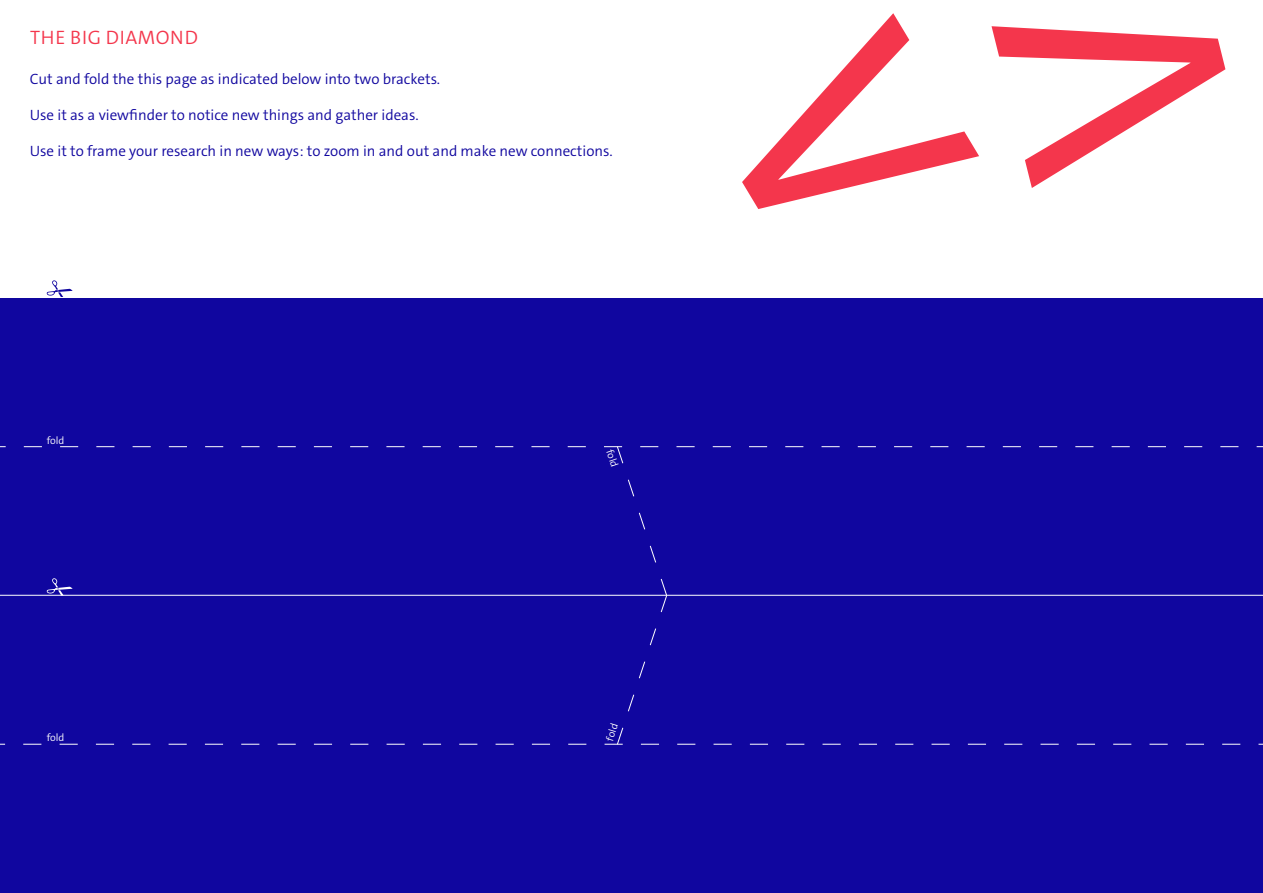
<style>
.page{position:relative;width:1263px;height:893px;background:#fff}
.page>*{position:absolute;margin:0;border:0;box-sizing:border-box;transform-origin:0 0}
.t1{font:300 19.5px "V&A The Sans C6 s";letter-spacing:.03em;color:#f4364c}
.t2{font:300 15px "V&A The Sans C6 s";color:#10069f}
.t3{font:300 10.5px "V&A The Sans C6 s";color:#fff}
</style>
<div class="page">
<div style="left:0;top:298px;width:1263px;height:595px;background:#10069f"></div>
<svg style="left:991px;top:26px;width:234px;height:162px"></svg>
<svg style="left:742px;top:13px;width:237px;height:196px"></svg>
<svg style="left:47px;top:280px;width:26px;height:17px"></svg>
<svg style="left:0;top:446px;width:1263px;height:299px"></svg>
<h1 class="t1" style="left:30px;top:25px;width:169px">THE BIG DIAMOND</h1>
<p class="t2" style="left:30px;top:69px;width:412px">Cut and fold the this page as indicated below into two brackets.</p>
<p class="t2" style="left:30px;top:105px;width:390px">Use it as a viewfinder to notice new things and gather ideas.</p>
<p class="t2" style="left:30px;top:141px;width:584px">Use it to frame your research in new ways: to zoom in and out and make new connections.</p>
<p class="t3" style="left:47px;top:433px;width:19px">fold</p>
<p class="t3" style="left:616px;top:448px;width:19px;rotate:71deg">fold</p>
<p class="t3" style="left:47px;top:731px;width:19px">fold</p>
<p class="t3" style="left:603px;top:739px;width:19px;rotate:-73deg">fold</p>
</div>
